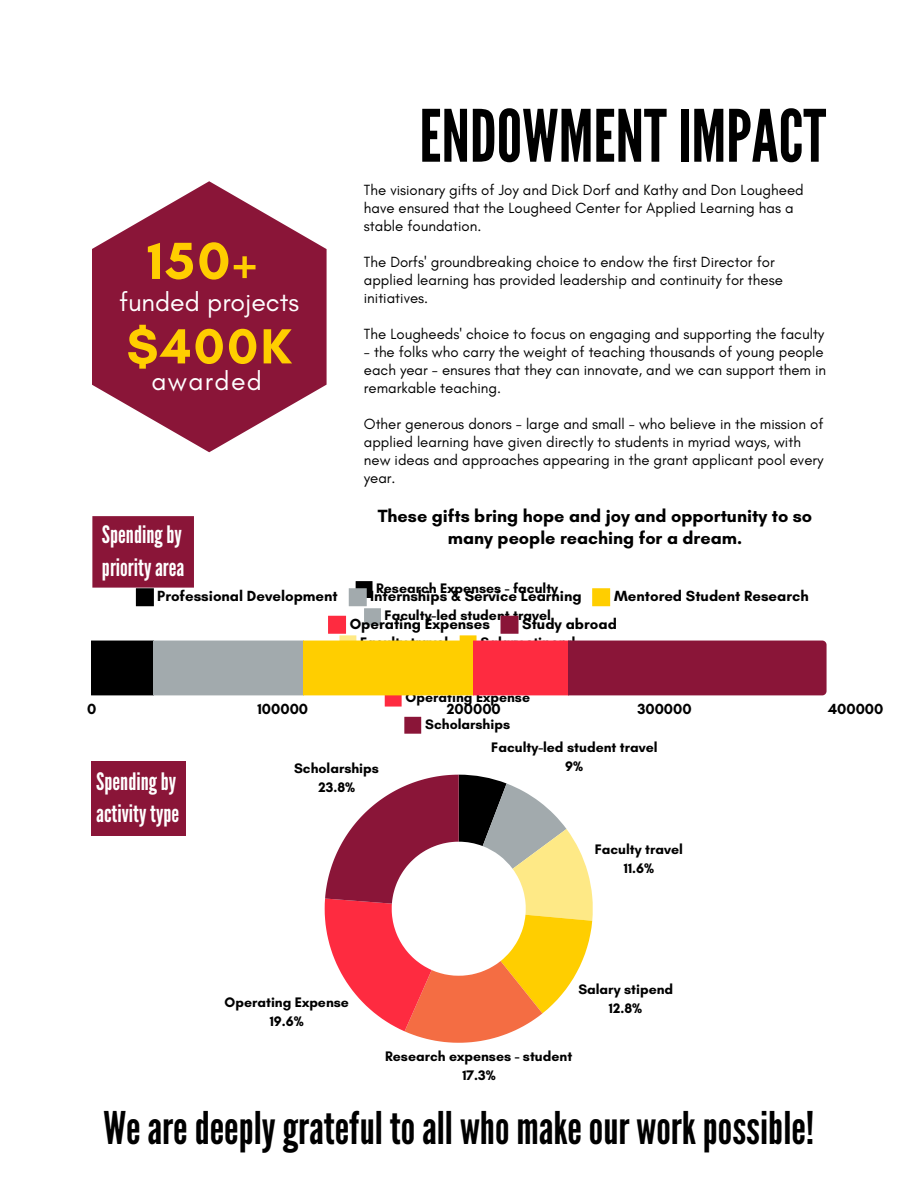
<style>
.page{position:relative;width:918px;height:1188px;background:#fff}
.page>*{position:absolute;margin:0;border:0;box-sizing:border-box;transform-origin:0 0}
.t1{font:72px "League Gothic";color:#000}
.t2{font:700 53.25px "Glacial Indifference";color:#ffce00}
.t3{font:700 50.25px "Glacial Indifference";color:#ffce00}
.t4{font:45px "League Gothic";color:#000}
.t5{font:26.55px "Glacial Indifference";color:#fff}
.t6{font:26.55px "Glacial Indifference";letter-spacing:.05em;color:#fff}
.t7{font:24px/32.7px "League Gothic";color:#fff}
.t8{font:700 18px/21.3px "Glacial Indifference";color:#000;text-align:center}
.t9{font:15px/18px "Glacial Indifference";color:#000}
.t10{font:700 15px "Glacial Indifference";color:#000}
.t11{font:700 14.1px/19.2px "Glacial Indifference";color:#000;text-align:center}
</style>
<div class="page">
<div style="left:356px;top:581px;width:17px;height:17px;background:#000"></div>
<div style="left:364px;top:608px;width:17px;height:17px;background:#a2aaad"></div>
<svg style="left:340px;top:635px;width:16px;height:17px"></svg>
<div style="left:460px;top:635px;width:17px;height:17px;background:#ffce00"></div>
<div style="left:385px;top:690px;width:17px;height:17px;background:#fe2b40"></div>
<div style="left:404px;top:717px;width:17px;height:17px;background:#8a1538"></div>
<svg style="left:325px;top:775px;width:268px;height:268px"></svg>
<div style="left:136px;top:588px;width:18px;height:18px;background:#000"></div>
<div style="left:349px;top:588px;width:18px;height:18px;background:#a2aaad"></div>
<div style="left:592px;top:588px;width:18px;height:18px;background:#ffce00"></div>
<div style="left:328px;top:616px;width:18px;height:18px;background:#fe2b40"></div>
<div style="left:501px;top:616px;width:18px;height:18px;background:#8a1538"></div>
<svg style="left:92px;top:641px;width:735px;height:54px;background:#ac5e3f"></svg>
<div style="left:92px;top:762px;width:94px;height:74px;background:#8a1538"></div>
<div style="left:92px;top:516px;width:102px;height:72px;background:#8a1538"></div>
<svg style="left:92px;top:181px;width:235px;height:271px;fill:#8a1538"></svg>
<h1 class="t1" style="left:419px;top:94px;width:408px">ENDOWMENTIMPACT</h1>
<p class="t9" style="left:364px;top:181px;width:441px">The visionary gifts of Joy and Dick Dorf and Kathy and Don Lougheed have ensured that the Lougheed Center for Applied Learning has a stable foundation.</p>
<p class="t9" style="left:364px;top:253px;width:421px">The Dorfs' groundbreaking choice to endow the first Director for applied learning has provided leadership and continuity for these initiatives.</p>
<p class="t9" style="left:364px;top:325px;width:462px">The Lougheeds' choice to focus on engaging and supporting the faculty</p>
<p class="t9" style="left:364px;top:343px;width:464px">- the folks who carry the weight of teaching thousands of young people each year - ensures that they can innovate, and we can support them in remarkable teaching.</p>
<p class="t9" style="left:364px;top:415px;width:461px">Other generous donors - large and small - who believe in the mission of applied learning have given directly to students in myriad ways, with new ideas and approaches appearing in the grant applicant pool every year.</p>
<p class="t8" style="left:378px;top:505px;width:436px">These gifts bring hope and joy and opportunity to so many people reaching for a dream.</p>
<h2 class="t2" style="left:147px;top:228px;width:111px">150+</h2>
<h3 class="t5" style="left:119px;top:285px;width:182px">funded projects</h3>
<h3 class="t3" style="left:127px;top:316px;width:166px">$400K</h3>
<h3 class="t6" style="left:151px;top:365px;width:112px">awarded</h3>
<h3 class="t7" style="left:102px;top:519px;width:84px">Spendingby priorityarea</h3>
<p class="t11" style="left:376px;top:575px;width:184px;line-height:27.2px">Research Expenses - faculty<br>Faculty-led student travel</p>
<p class="t10" style="left:157px;top:587px;width:182px">Professional Development</p>
<p class="t10" style="left:370px;top:587px;width:213px">Internships &amp; Service Learning</p>
<p class="t10" style="left:614px;top:587px;width:196px">Mentored Student Research</p>
<p class="t10" style="left:350px;top:614px;width:142px">Operating Expenses</p>
<p class="t10" style="left:522px;top:614px;width:96px">Study abroad</p>
<p class="t11" style="left:406px;top:683px;width:126px;line-height:27.2px">Operating Expense<br>Scholarships</p>
<p class="t10" style="left:87px;top:700px;width:11px">0</p>
<p class="t10" style="left:257px;top:700px;width:52px">100000</p>
<p class="t10" style="left:447px;top:700px;width:55px">200000</p>
<p class="t10" style="left:637px;top:700px;width:56px">300000</p>
<p class="t10" style="left:828px;top:700px;width:57px">400000</p>
<h3 class="t7" style="left:96px;top:765px;width:85px">Spendingby activitytype</h3>
<p class="t11" style="left:294px;top:758px;width:86px">Scholarships<br>23.8%</p>
<p class="t11" style="left:225px;top:992px;width:126px">Operating Expense<br>19.6%</p>
<p class="t11" style="left:491px;top:737px;width:168px">Faculty-led student travel<br>9%</p>
<p class="t11" style="left:595px;top:839px;width:90px">Faculty travel<br>11.6%</p>
<p class="t11" style="left:578px;top:980px;width:96px">Salary stipend<br>12.8%</p>
<p class="t11" style="left:385px;top:1046px;width:189px">Research expenses - student<br>17.3%</p>
<h3 class="t4" style="left:103px;top:1102px;width:712px">Wearedeeplygrateful toall who makeour workpossible!</h3>
</div>
